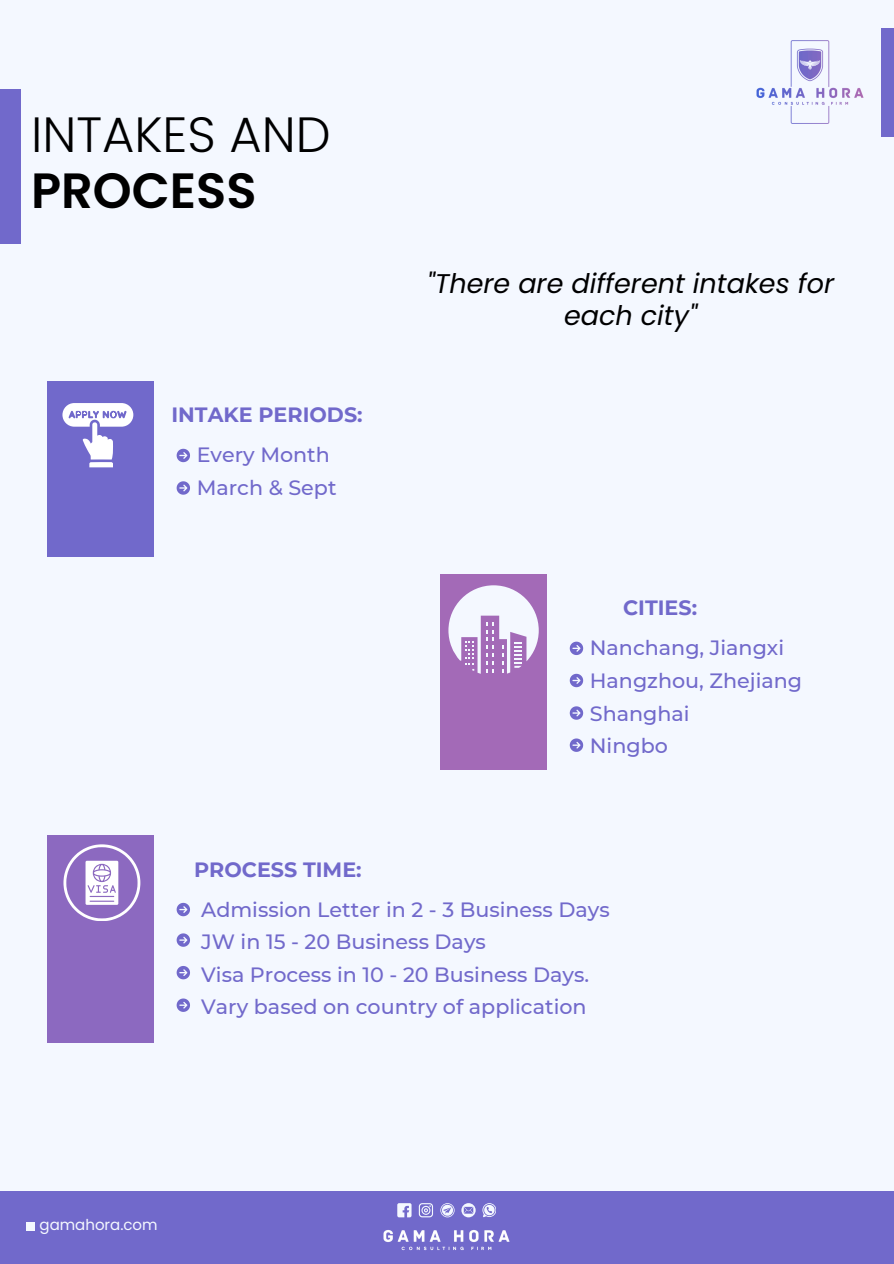
<style>
.page{position:relative;width:894px;height:1264px;background:#fff}
.page>*{position:absolute;margin:0;border:0;box-sizing:border-box;transform-origin:0 0}
.t1{font:300 49.5px "Poppins";color:#000}
.t2{font:600 49.5px "Poppins";color:#000}
.t3{font:italic 27px/31.5px "Poppins";color:#000;text-align:center}
.t4{font:500 20.7px/32.7px "Montserrat";color:#7169cb}
.t5{font:700 20.7px "Montserrat";color:#7169cb}
.t6{font:15px "Poppins";color:#f4f8ff}
</style>
<div class="page">
<div style="left:0;top:0;width:893px;height:1263px;background:#f4f8ff"></div>
<div style="left:440px;top:574px;width:106px;height:195px;background:#a36ab7"></div>
<svg style="left:569px;top:641px;width:14px;height:14px"></svg>
<svg style="left:569px;top:673px;width:14px;height:14px"></svg>
<svg style="left:569px;top:706px;width:14px;height:13px"></svg>
<svg style="left:569px;top:738px;width:14px;height:14px"></svg>
<svg style="left:448px;top:585px;width:90px;height:88px"></svg>
<div style="left:47px;top:381px;width:106px;height:175px;background:#7169cb"></div>
<svg style="left:62px;top:403px;width:71px;height:64px"></svg>
<svg style="left:176px;top:449px;width:14px;height:13px"></svg>
<svg style="left:176px;top:481px;width:14px;height:13px"></svg>
<img style="left:756px;top:40px;width:108px;height:84px">
<div style="left:881px;top:28px;width:12px;height:108px;background:#7169cb"></div>
<div style="left:0;top:89px;width:21px;height:155px;background:#7169cb"></div>
<div style="left:47px;top:835px;width:106px;height:207px;background:#8c69c0"></div>
<svg style="left:176px;top:902px;width:14px;height:14px"></svg>
<svg style="left:176px;top:933px;width:14px;height:13px"></svg>
<svg style="left:63px;top:844px;width:77px;height:76px"></svg>
<svg style="left:176px;top:998px;width:14px;height:13px"></svg>
<svg style="left:176px;top:966px;width:14px;height:13px"></svg>
<div style="left:0;top:1190px;width:893px;height:73px;background:#7169cb"></div>
<img style="left:383px;top:1230px;width:127px;height:21px">
<svg style="left:397px;top:1203px;width:14px;height:14px"></svg>
<svg style="left:418px;top:1203px;width:15px;height:14px"></svg>
<svg style="left:440px;top:1203px;width:14px;height:14px"></svg>
<svg style="left:461px;top:1203px;width:14px;height:14px"></svg>
<svg style="left:482px;top:1203px;width:14px;height:14px"></svg>
<div style="left:26px;top:1221px;width:8px;height:9px;background:#f4f8ff"></div>
<p class="t1" style="left:31px;top:100px;width:301px">INTAKES AND</p>
<p class="t2" style="left:31px;top:156px;width:227px">PROCESS</p>
<h4 class="t5" style="left:171px;top:402px;width:193px">INTAKE PERIODS:</h4>
<p class="t4" style="left:197px;top:438px;width:135px">Every Month</p>
<p class="t4" style="left:197px;top:471px;width:141px">March &amp; Sept</p>
<p class="t3" style="left:427px;top:268px;width:408px">"There are different intakes for each city"</p>
<h2 class="t5" style="left:623px;top:595px;width:75px">CITIES:</h2>
<h1 class="t4" style="left:589px;top:631px;width:214px">Nanchang, Jiangxi<br>Hangzhou, Zhejiang<br>Shanghai</h1>
<p class="t4" style="left:589px;top:729px;width:80px">Ningbo</p>
<h3 class="t5" style="left:194px;top:856px;width:169px">PROCESS TIME:</h3>
<p class="t4" style="left:201px;top:892px;width:410px">Admission Letter in 2 - 3 Business Days<br>JW in 15 - 20 Business Days</p>
<h4 class="t4" style="left:201px;top:958px;width:389px">Visa Process in 10 - 20 Business Days.</h4>
<p class="t4" style="left:201px;top:990px;width:387px">Vary based on country of application</p>
<p class="t6" style="left:40px;top:1214px;width:120px">gamahora.com</p>
</div>
